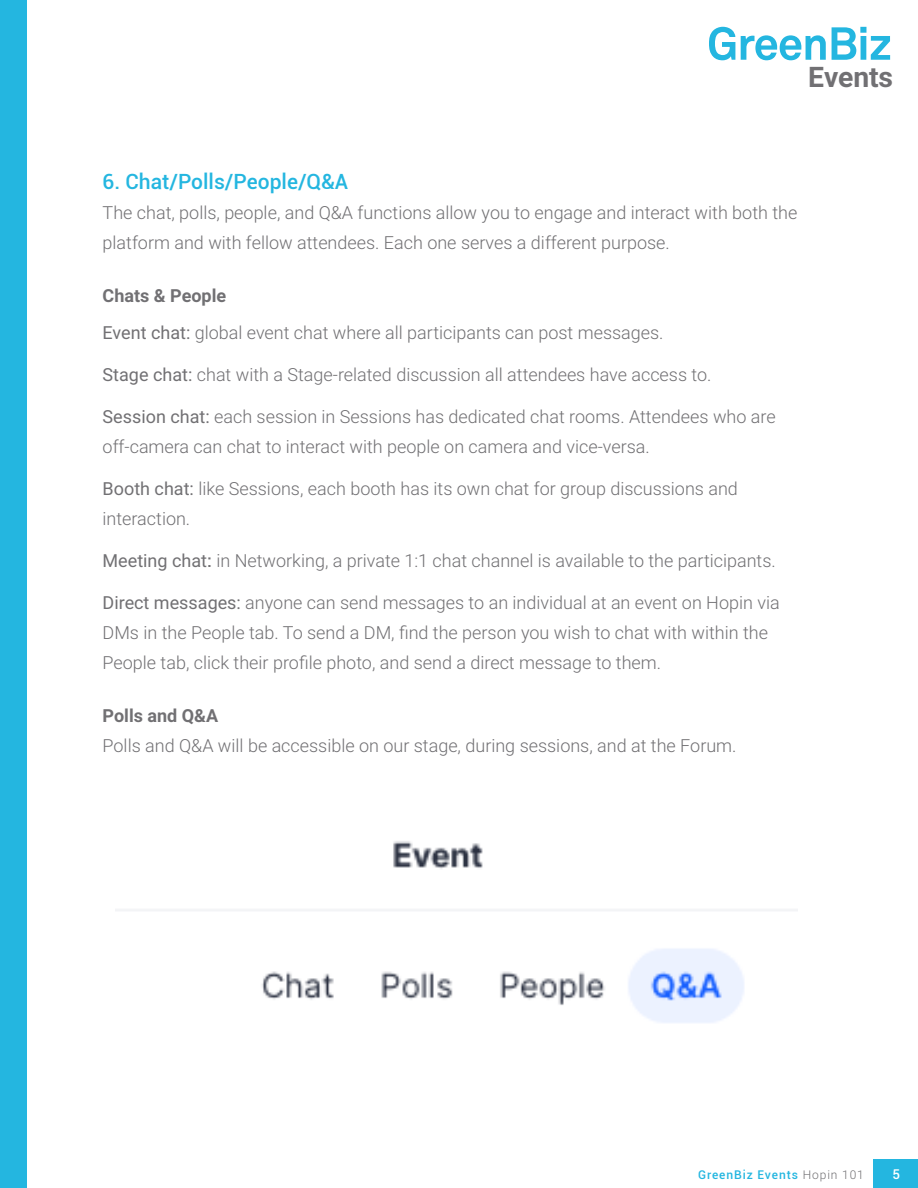
<style>
.page{position:relative;width:918px;height:1188px;background:#fff}
.page>*{position:absolute;margin:0;border:0;box-sizing:border-box;transform-origin:0 0}
.t1{font:700 28.35px "Roboto";letter-spacing:-.005em;color:#717073}
.t2{font:500 21px "Roboto";color:#24b6e0}
.t3{font:300 18px/30px "Roboto";color:#717073}
.t4{font:700 18px "Roboto";color:#717073}
.t5{font:500 13.5px "Roboto";color:#fff}
.t6{font:500 12px "Roboto";letter-spacing:.075em;color:#24b6e0}
.s1{font-weight:700}
.s2{font-weight:400}
.s3{font-weight:500}
.s4{font-weight:300;color:#717073}
</style>
<div class="page">
<svg style="left:709px;top:27px;width:26px;height:33px"></svg>
<svg style="left:741px;top:35px;width:85px;height:25px"></svg>
<svg style="left:832px;top:27px;width:58px;height:33px"></svg>
<div style="left:0;top:0;width:27px;height:1188px;background:#24b6e0"></div>
<div style="left:874px;top:1160px;width:44px;height:28px;background:#24b6e0"></div>
<img style="left:115px;top:841px;width:683px;height:182px">
<h1 class="t1" style="left:808px;top:57px;width:86px">Events</h1>
<p class="t2" style="left:103px;top:167px;width:247px">6. Chat/Polls/People/Q&amp;A</p>
<p class="t3" style="left:103px;top:197px;width:696px">The chat, polls, people, and Q&amp;A functions allow you to engage and interact with both the platform and with fellow attendees. Each one serves a different purpose.</p>
<p class="t3" style="left:103px;top:276px;width:562px;line-height:37.5px"><span class="s1">Chats &amp; People<br></span><span class="s2">Event chat:</span> global event chat where all participants can post messages.</p>
<p class="t3" style="left:103px;top:359px;width:610px"><span class="s2">Stage chat:</span> chat with a Stage-related discussion all attendees have access to.</p>
<p class="t3" style="left:103px;top:401px;width:675px"><span class="s2">Session chat:</span> each session in Sessions has dedicated chat rooms. Attendees who are off-camera can chat to interact with people on camera and vice-versa.</p>
<p class="t3" style="left:103px;top:473px;width:637px"><span class="s2">Booth chat:</span> like Sessions, each booth has its own chat for group discussions and interaction.</p>
<p class="t3" style="left:103px;top:545px;width:675px"><span class="s2">Meeting chat</span><span class="s3">:</span> in Networking, a private 1:1 chat channel is available to the participants.</p>
<p class="t3" style="left:103px;top:587px;width:679px"><span class="s2">Direct messages:</span> anyone can send messages to an individual at an event on Hopin via<br>DMs in the People tab. To send a DM, find the person you wish to chat with within the<br>People tab, click their profile photo, and send a direct message to them.</p>
<p class="t4" style="left:103px;top:703px;width:117px">Polls and Q&amp;A</p>
<p class="t3" style="left:103px;top:730px;width:635px">Polls and Q&amp;A will be accessible on our stage, during sessions, and at the Forum.</p>
<p class="t6" style="left:698px;top:1166px;width:167px">GreenBiz Events <span class="s4">Hopin 101</span></p>
<p class="t5" style="left:893px;top:1164px;width:9px">5</p>
</div>
